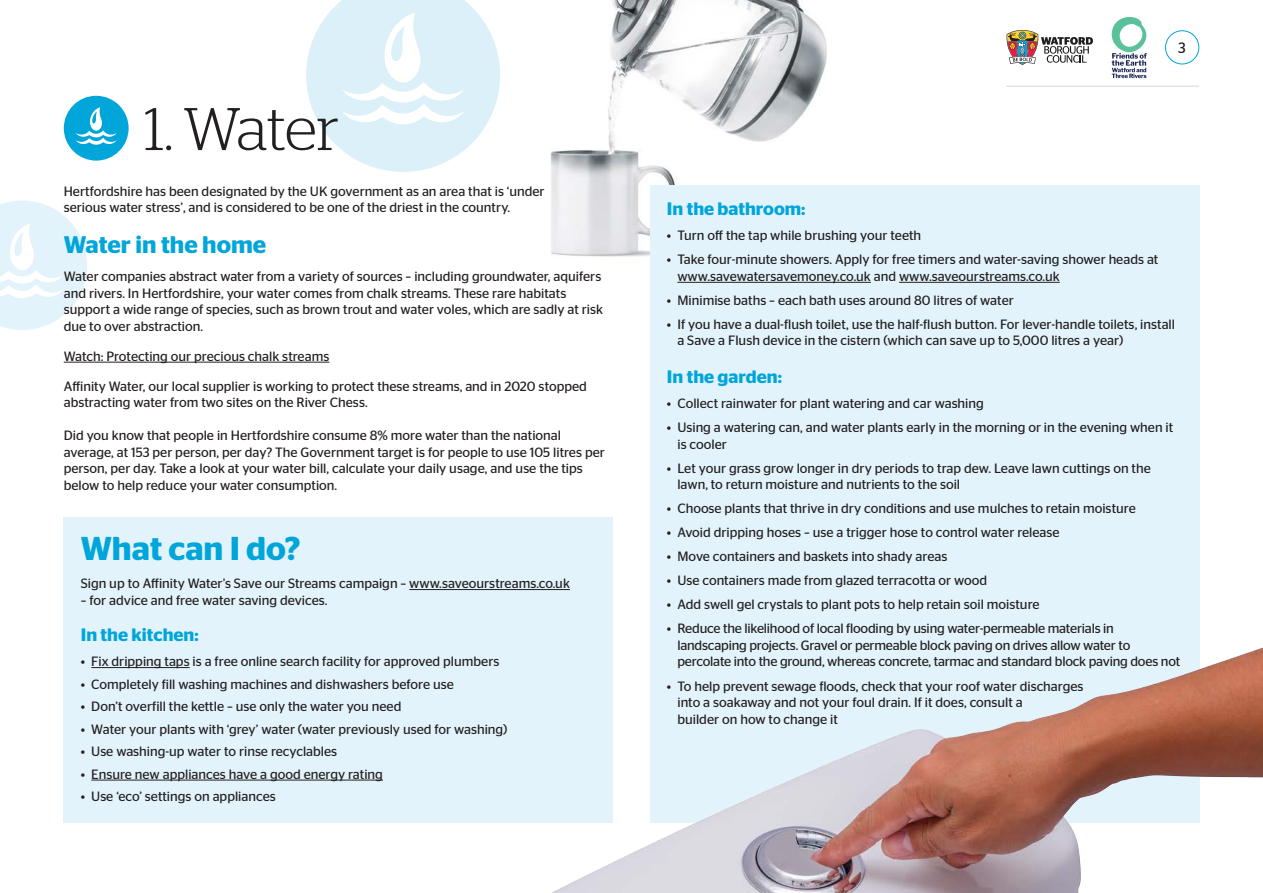
<style>
.page{position:relative;width:1263px;height:893px;background:#fff}
.page>*{position:absolute;margin:0;border:0;box-sizing:border-box;transform-origin:0 0}
.t1{font:300 60px "Stag";letter-spacing:-.015em;color:#231f20}
.t2{font:600 33px "Stag Sans";color:#00a5da}
.t3{font:600 24px "Stag Sans";color:#00a5da}
.t4{font:600 18px "Stag Sans";color:#00a5da}
.t5{font:15px "Stag Sans";color:#231f20}
.t6{font:13.5px/16.5px "Stag Sans";color:#231f20}
</style>
<div class="page">
<img style="left:550px;top:0;width:277px;height:257px">
<div style="left:1165px;top:30px;width:34px;height:34px;border:1px solid #00a5da;border-radius:50%"></div>
<div style="left:64px;top:96px;width:65px;height:65px;background:#00a5da;border-radius:50%"></div>
<svg style="left:76px;top:107px;width:41px;height:38px"></svg>
<svg style="left:306px;top:0;width:194px;height:172px"></svg>
<svg style="left:0;top:201px;width:87px;height:129px"></svg>
<div style="left:64px;top:518px;width:549px;height:305px;background:#e2f3fb"></div>
<div style="left:650px;top:185px;width:549px;height:638px;background:#e2f3fb"></div>
<hr style="left:409px;top:589px;width:161px;height:1px;background:#231f20">
<hr style="left:91px;top:667px;width:99px;height:1px;background:#231f20">
<hr style="left:91px;top:780px;width:292px;height:1px;background:#231f20">
<img style="left:553px;top:633px;width:710px;height:260px">
<hr style="left:677px;top:282px;width:194px;height:1px;background:#231f20">
<hr style="left:899px;top:282px;width:161px;height:1px;background:#231f20">
<hr style="left:64px;top:362px;width:265px;height:1px;background:#231f20">
<hr style="left:1006px;top:86px;width:193px;height:1px;background:#231f20">
<svg style="left:1006px;top:30px;width:87px;height:35px"></svg>
<svg style="left:1112px;top:17px;width:34px;height:61px"></svg>
<p class="t1" style="left:144px;top:95px;width:196px">1. Water</p>
<p class="t6" style="left:64px;top:183px;width:482px">Hertfordshire has been designated by the UK government as an area that is ‘under</p>
<p class="t6" style="left:64px;top:199px;width:448px">serious water stress’, and is considered to be one of the driest in the country.</p>
<p class="t3" style="left:64px;top:231px;width:204px">Water in the home</p>
<p class="t6" style="left:64px;top:268px;width:541px">Water companies abstract water from a variety of sources – including groundwater, aquifers and rivers. In Hertfordshire, your water comes from chalk streams. These rare habitats support a wide range of species, such as brown trout and water voles, which are sadly at risk due to over abstraction.</p>
<p class="t6" style="left:64px;top:348px;width:267px">Watch: Protecting our precious chalk streams</p>
<p class="t6" style="left:64px;top:378px;width:525px">Affinity Water, our local supplier is working to protect these streams, and in 2020 stopped abstracting water from two sites on the River Chess.</p>
<p class="t6" style="left:64px;top:427px;width:543px">Did you know that people in Hertfordshire consume 8% more water than the national average, at 153 per person, per day? The Government target is for people to use 105 litres per person, per day. Take a look at your water bill, calculate your daily usage, and use the tips below to help reduce your water consumption.</p>
<p class="t2" style="left:81px;top:529px;width:221px">What can I do?</p>
<p class="t6" style="left:81px;top:575px;width:491px">Sign up to Affinity Water’s Save our Streams campaign – www.saveourstreams.co.uk</p>
<p class="t6" style="left:81px;top:592px;width:248px">– for advice and free water saving devices.</p>
<p class="t4" style="left:81px;top:624px;width:119px">In the kitchen:</p>
<p class="t6" style="left:81px;top:653px;width:420px">• Fix dripping taps is a free online search facility for approved plumbers</p>
<p class="t6" style="left:81px;top:676px;width:375px">• Completely fill washing machines and dishwashers before use</p>
<p class="t6" style="left:81px;top:698px;width:322px">• Don’t overfill the kettle – use only the water you need</p>
<p class="t6" style="left:81px;top:721px;width:428px">• Water your plants with ‘grey’ water (water previously used for washing)</p>
<p class="t6" style="left:81px;top:743px;width:258px">• Use washing-up water to rinse recyclables</p>
<p class="t6" style="left:81px;top:766px;width:304px">• Ensure new appliances have a good energy rating</p>
<p class="t6" style="left:81px;top:788px;width:197px">• Use ‘eco’ settings on appliances</p>
<p class="t5" style="left:1178px;top:39px;width:9px">3</p>
<p class="t4" style="left:667px;top:198px;width:140px">In the bathroom:</p>
<p class="t6" style="left:667px;top:227px;width:256px">• Turn off the tap while brushing your teeth</p>
<p class="t6" style="left:677px;top:251px;width:482px;text-indent:-10px">• Take four-minute showers. Apply for free timers and water-saving shower heads at www.savewatersavemoney.co.uk and www.saveourstreams.co.uk</p>
<p class="t6" style="left:667px;top:292px;width:348px">• Minimise baths – each bath uses around 80 litres of water</p>
<p class="t6" style="left:677px;top:316px;width:499px;text-indent:-10px">• If you have a dual-flush toilet, use the half-flush button. For lever-handle toilets, install a Save a Flush device in the cistern (which can save up to 5,000 litres a year)</p>
<p class="t4" style="left:667px;top:366px;width:116px">In the garden:</p>
<p class="t6" style="left:667px;top:395px;width:318px">• Collect rainwater for plant watering and car washing</p>
<p class="t6" style="left:677px;top:419px;width:497px;text-indent:-10px">• Using a watering can, and water plants early in the morning or in the evening when it is cooler</p>
<p class="t6" style="left:677px;top:460px;width:475px;text-indent:-10px">• Let your grass grow longer in dry periods to trap dew. Leave lawn cuttings on the lawn, to return moisture and nutrients to the soil</p>
<p class="t6" style="left:667px;top:500px;width:470px">• Choose plants that thrive in dry conditions and use mulches to retain moisture</p>
<p class="t6" style="left:667px;top:524px;width:394px">• Avoid dripping hoses – use a trigger hose to control water release</p>
<p class="t6" style="left:667px;top:548px;width:282px">• Move containers and baskets into shady areas</p>
<p class="t6" style="left:667px;top:572px;width:322px">• Use containers made from glazed terracotta or wood</p>
<p class="t6" style="left:667px;top:596px;width:374px">• Add swell gel crystals to plant pots to help retain soil moisture</p>
<p class="t6" style="left:677px;top:620px;width:504px;text-indent:-10px">• Reduce the likelihood of local flooding by using water-permeable materials in landscaping projects. Gravel or permeable block paving on drives allow water to percolate into the ground, whereas concrete, tarmac and standard block paving does not</p>
<p class="t6" style="left:677px;top:677px;width:408px;text-indent:-10px">• To help prevent sewage floods, check that your roof water discharges into a soakaway and not your foul drain. If it does, consult a<br>builder on how to change it</p>
</div>
